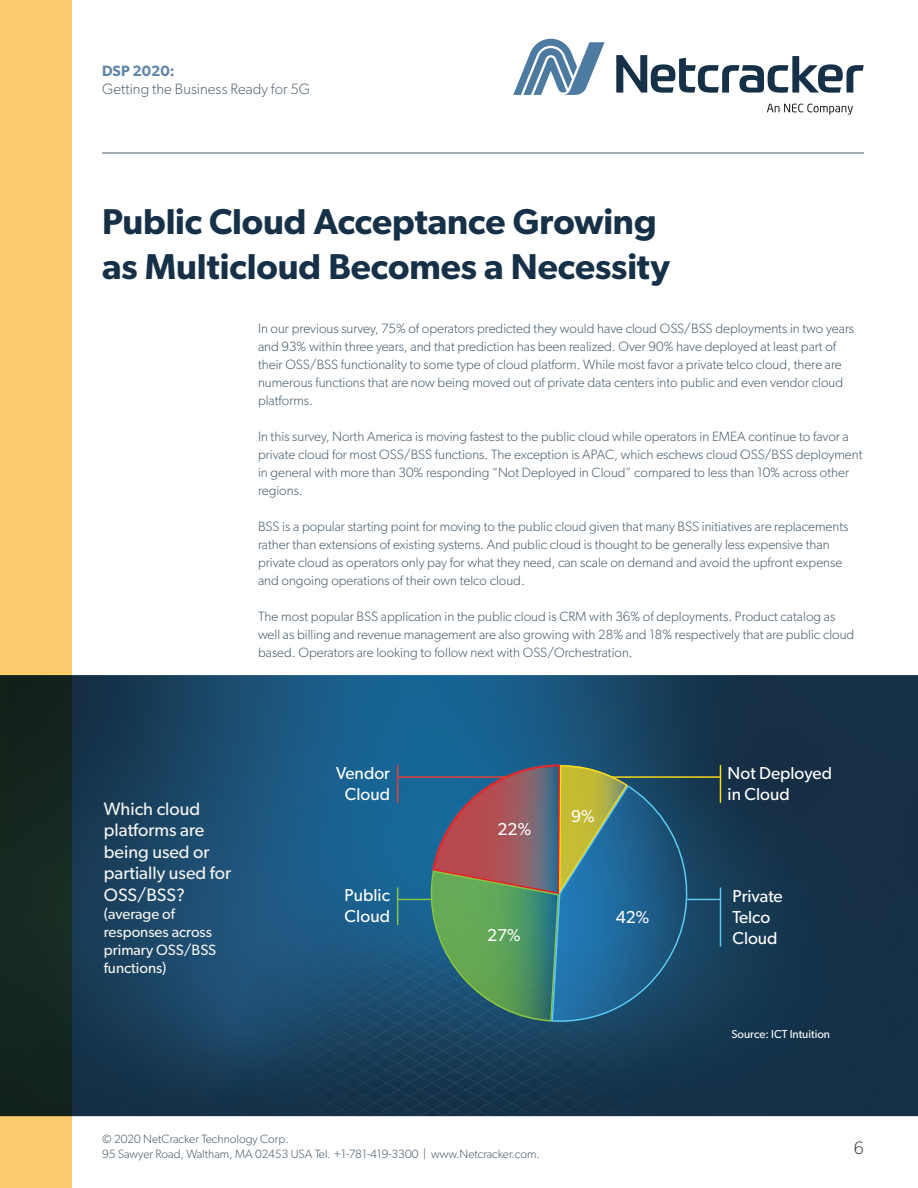
<style>
.page{position:relative;width:918px;height:1188px;background:#fff}
.page>*{position:absolute;margin:0;border:0;box-sizing:border-box;transform-origin:0 0}
.t1{font:600 36px/45px "Gibson";letter-spacing:-.005em;color:#163147}
.Body_9_12{font:18px/21.6px "Gibson";color:#f3f3ef}
.t2{font:300 18px "Gibson";color:#3e3e3f}
.t3{font:17.25px/20.9px "Gibson";color:#fff}
.Body_9_12-2{font:15px/18px "Gibson";color:#f3f3ef}
.t4{font:300 15px "Gibson";letter-spacing:.005em;color:#566575}
.t5{font:600 15px "Gibson";letter-spacing:-.005em;color:#6086aa}
.Body_9_12-3{font:300 13.5px/18px "Gibson";color:#465a6b}
.t6{font:300 12px/14.4px "Gibson";color:#465a6b}
.t7{font:11.55px "Gibson";color:#fff}
</style>
<div class="page">
<svg style="left:72px;top:675px;width:846px;height:441px;background:#174262"></svg>
<svg style="left:72px;top:764px;width:792px;height:352px;background:#254d65"></svg>
<svg style="left:0;top:0;width:72px;height:1188px;background:#a48e50"></svg>
<hr style="left:102px;top:153px;width:762px;height:1px;background:#a3adb5">
<svg style="left:616px;top:55px;width:248px;height:38px"></svg>
<svg style="left:513px;top:39px;width:92px;height:56px"></svg>
<svg style="left:767px;top:104px;width:86px;height:11px"></svg>
<p class="t5" style="left:102px;top:62px;width:74px">DSP 2020:</p>
<p class="t4" style="left:102px;top:80px;width:210px">Getting the Business Ready for 5G</p>
<p class="t1" style="left:102px;top:198px;width:570px">Public Cloud Acceptance Growing as Multicloud Becomes a Necessity</p>
<p class="Body_9_12-3" style="left:258px;top:319px;width:598px">In our previous survey, 75% of operators predicted they would have cloud OSS/BSS deployments in two years and 93% within three years, and that prediction has been realized. Over 90% have deployed at least part of their OSS/BSS functionality to some type of cloud platform. While most favor a private telco cloud, there are numerous functions that are now being moved out of private data centers into public and even vendor cloud platforms.</p>
<p class="Body_9_12-3" style="left:258px;top:427px;width:606px">In this survey, North America is moving fastest to the public cloud while operators in EMEA continue to favor a private cloud for most OSS/BSS functions. The exception is APAC, which eschews cloud OSS/BSS deployment in general with more than 30% responding “Not Deployed in Cloud” compared to less than 10% across other regions.</p>
<p class="Body_9_12-3" style="left:258px;top:517px;width:592px">BSS is a popular starting point for moving to the public cloud given that many BSS initiatives are replacements rather than extensions of existing systems. And public cloud is thought to be generally less expensive than private cloud as operators only pay for what they need, can scale on demand and avoid the upfront expense and ongoing operations of their own telco cloud.</p>
<p class="Body_9_12-3" style="left:258px;top:607px;width:598px">The most popular BSS application in the public cloud is CRM with 36% of deployments. Product catalog as well as billing and revenue management are also growing with 28% and 18% respectively that are public cloud based. Operators are looking to follow next with OSS/Orchestration.</p>
<p class="Body_9_12" style="left:104px;top:797px;width:129px">Which cloud platforms are being used or partially used for<br>OSS/BSS?</p>
<p class="Body_9_12-2" style="left:104px;top:905px;width:114px">(average of responses across primary OSS/BSS functions)</p>
<p class="t3" style="left:336px;top:763px;width:56px;text-align:center">Vendor<br>Cloud</p>
<p class="t3" style="left:498px;top:819px;width:35px">22%</p>
<p class="t3" style="left:571px;top:806px;width:25px">9%</p>
<p class="t3" style="left:728px;top:763px;width:106px">Not Deployed in Cloud</p>
<p class="t3" style="left:344px;top:885px;width:47px">Public<br>Cloud</p>
<p class="t3" style="left:732px;top:886px;width:52px">Private<br>Telco<br>Cloud</p>
<p class="t3" style="left:616px;top:906px;width:35px">42%</p>
<p class="t3" style="left:487px;top:924px;width:35px">27%</p>
<p class="t7" style="left:731px;top:1027px;width:100px">Source: ICT Intuition</p>
<p class="t6" style="left:102px;top:1132px;width:439px">© 2020 NetCracker Technology Corp.<br>95 Sawyer Road, Waltham, MA 02453 USA Tel. +1-781-419-3300 | www.Netcracker.com.</p>
<h2 class="t2" style="left:854px;top:1137px;width:12px">6</h2>
</div>
